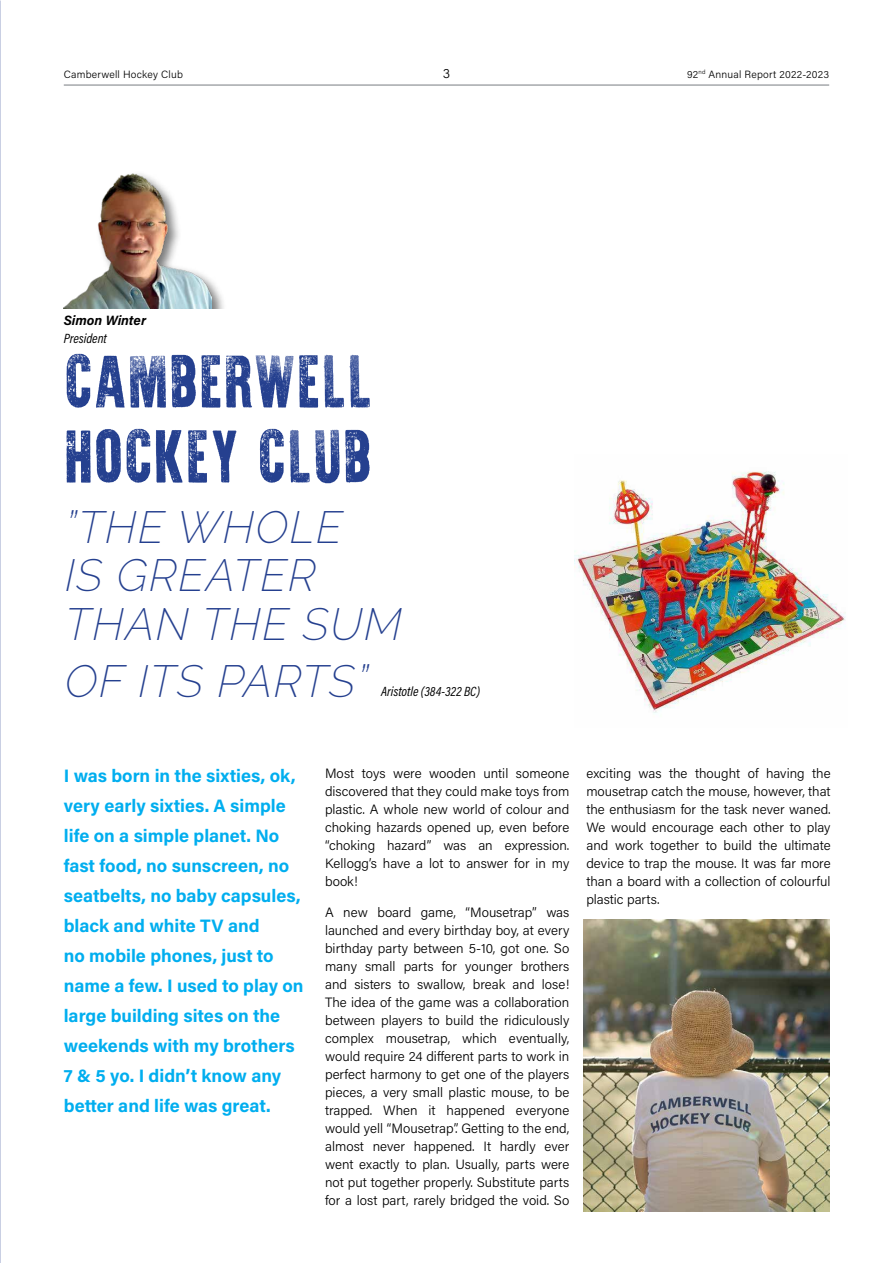
<style>
.page{position:relative;width:893px;height:1263px;background:#fff}
.page>*{position:absolute;margin:0;border:0;box-sizing:border-box;transform-origin:0 0}
.t1{font:64.5px/75px "Waris Over";letter-spacing:.03em;color:#25408f}
.t2{font:italic 200 45px/48px "Raleway";letter-spacing:.03em;color:#25408f}
.t3{font:700 18px/30px "Acumin Pro";color:#00aeef}
.t4{font:300 13.5px/18px "Acumin Pro";color:#000;text-align:justify}
.t5{font:italic 13.5px "Acumin Pro Cond";color:#000}
.t6{font:italic 700 13.5px "Acumin Pro";color:#000}
.t7{font:300 10.5px "Acumin Pro";letter-spacing:.02em;color:#000}
</style>
<div class="page">
<img style="left:574px;top:471px;width:272px;height:242px">
<div style="left:64px;top:171px;width:163px;height:137px;background:#000;opacity:.53"></div>
<img style="left:64px;top:171px;width:147px;height:137px">
<img style="left:584px;top:919px;width:245px;height:293px">
<hr style="left:64px;top:85px;width:765px;height:1px;background:#797d82">
<p class="t7" style="left:64px;top:67px;width:121px">Camberwell Hockey Club</p>
<p class="t4" style="left:443px;top:64px;width:9px">3</p>
<p class="t7" style="left:687px;top:67px;width:144px">92<sup>nd</sup> Annual Report 2022-2023</p>
<p class="t6" style="left:64px;top:311px;width:84px">Simon Winter</p>
<p class="t5" style="left:64px;top:330px;width:44px">President</p>
<h1 class="t1" style="left:65px;top:349px;width:308px">CAMBERWELL<br>HOCKEY CLUB</h1>
<h2 class="t2" style="left:65px;top:503px;width:338px">”THE WHOLE<br>IS GREATER<br>THAN THE SUM</h2>
<h2 class="t2" style="left:65px;top:656px;width:305px">OF ITS PARTS”</h2>
<p class="t5" style="left:381px;top:683px;width:101px">Aristotle (384-322 BC)</p>
<p class="t3" style="left:64px;top:759px;width:241px">I was born in the sixties, ok, very early sixties. A simple life on a simple planet. No fast food, no sunscreen, no seatbelts, no baby capsules, black and white TV and<br>no mobile phones, just to name a few. I used to play on large building sites on the weekends with my brothers<br>7 &amp; 5 yo. I didn’t know any better and life was great.</p>
<p class="t4" style="left:325px;top:764px;width:246px">Most toys were wooden until someone discovered that they could make toys from plastic. A whole new world of colour and choking hazards opened up, even before “choking hazard” was an expression.<br>Kellogg’s have a lot to answer for in my book!</p>
<p class="t4" style="left:325px;top:903px;width:246px">A new board game, “Mousetrap” was launched and every birthday boy, at every birthday party between 5-10, got one. So many small parts for younger brothers and sisters to swallow, break and lose!<br>The idea of the game was a collaboration between players to build the ridiculously complex mousetrap, which eventually, would require 24 different parts to work in perfect harmony to get one of the players pieces, a very small plastic mouse, to be trapped. When it happened everyone would yell “Mousetrap”. Getting to the end, almost never happened. It hardly ever went exactly to plan. Usually, parts were not put together properly. Substitute parts for a lost part, rarely bridged the void. So</p>
<p class="t4" style="left:586px;top:764px;width:246px">exciting was the thought of having the mousetrap catch the mouse, however, that the enthusiasm for the task never waned.<br>We would encourage each other to play and work together to build the ultimate device to trap the mouse. It was far more than a board with a collection of colourful plastic parts.</p>
</div>
